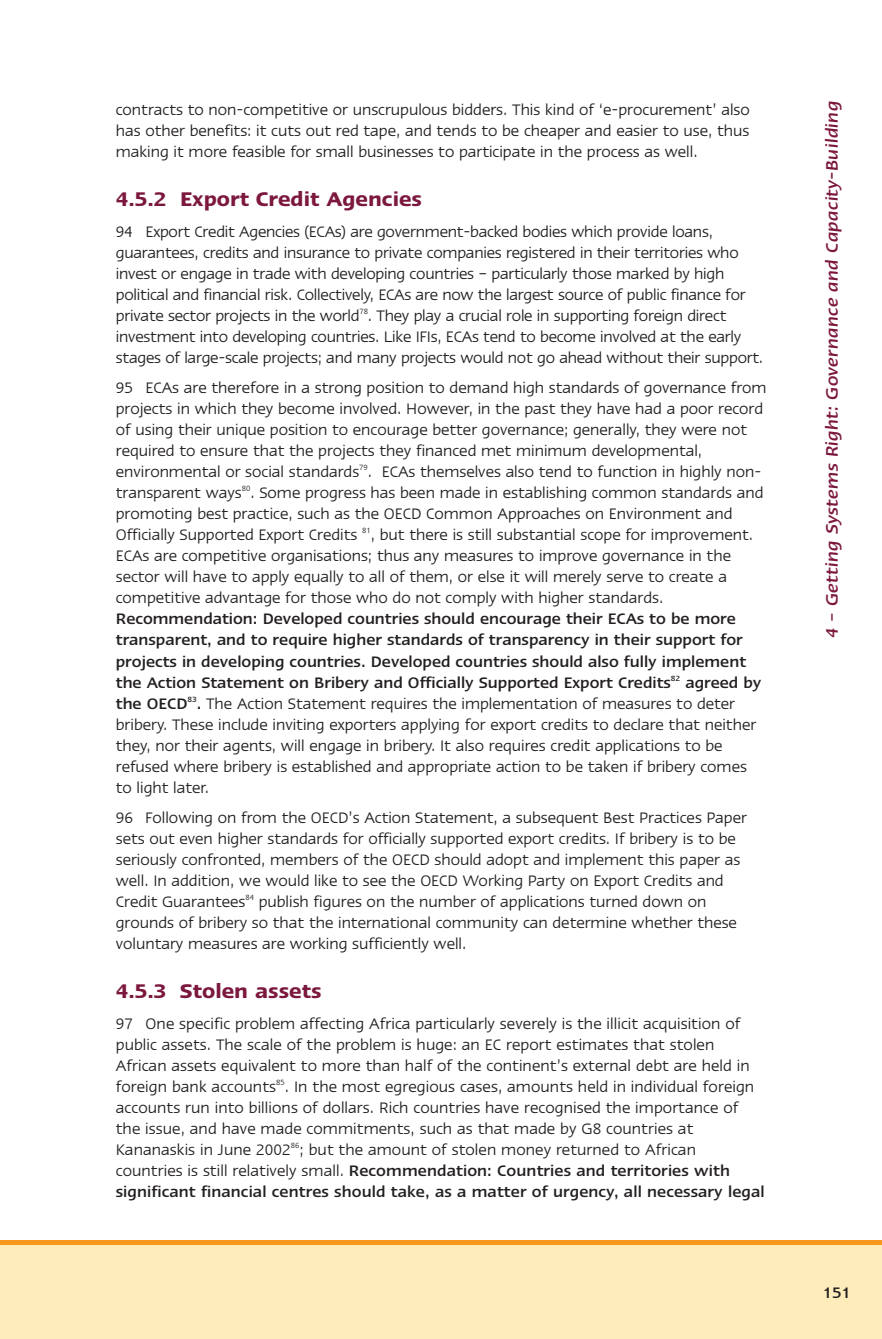
<style>
.page{position:relative;width:882px;height:1339px;background:#fff}
.page>*{position:absolute;margin:0;border:0;box-sizing:border-box;transform-origin:0 0}
.t1{font:600 22.75px "Linotype Ergo";color:#7c173e}
.t2{font:italic 500 19.25px "Linotype Ergo";letter-spacing:.015em;color:#7c173e}
.t3{font:17.5px/21px "Linotype Ergo";color:#231f20}
.t4{font:500 17.5px "Linotype Ergo";color:#231f20}
.s1{font-weight:500}
</style>
<div class="page">
<div style="left:0;top:1240px;width:882px;height:99px;background:#feecba"></div>
<div style="left:0;top:1240px;width:882px;height:5px;background:#f7971d"></div>
<p class="t3" style="left:116px;top:100px;width:635px;text-align:justify">contracts to non-competitive or unscrupulous bidders. This kind of ‘e-procurement’ also has other benefits: it cuts out red tape, and tends to be cheaper and easier to use, thus making it more feasible for small businesses to participate in the process as well.</p>
<h1 class="t1" style="left:116px;top:189px;width:308px">4.5.2 Export Credit Agencies</h1>
<p class="t3" style="left:116px;top:222px;width:649px">94 Export Credit Agencies (ECAs) are government-backed bodies which provide loans, guarantees, credits and insurance to private companies registered in their territories who invest or engage in trade with developing countries – particularly those marked by high political and financial risk. Collectively, ECAs are now the largest source of public finance for private sector projects in the world<sup>78</sup>. They play a crucial role in supporting foreign direct investment into developing countries. Like IFIs, ECAs tend to become involved at the early stages of large-scale projects; and many projects would not go ahead without their support.</p>
<p class="t3" style="left:116px;top:379px;width:652px">95 ECAs are therefore in a strong position to demand high standards of governance from projects in which they become involved. However, in the past they have had a poor record of using their unique position to encourage better governance; generally, they were not required to ensure that the projects they financed met minimum developmental, environmental or social standards<sup>79</sup>. ECAs themselves also tend to function in highly non&shy;transparent ways<sup>80</sup>. Some progress has been made in establishing common standards and promoting best practice, such as the OECD Common Approaches on Environment and Officially Supported Export Credits <sup>81</sup>, but there is still substantial scope for improvement.<br>ECAs are competitive organisations; thus any measures to improve governance in the sector will have to apply equally to all of them, or else it will merely serve to create a competitive advantage for those who do not comply with higher standards.</p>
<p class="t3" style="left:116px;top:610px;width:647px"><span class="s1">Recommendation: Developed countries should encourage their ECAs to be more transparent, and to require higher standards of transparency in their support for projects in developing countries. Developed countries should also fully implement the Action Statement on Bribery and Officially Supported Export Credits</span><sup>82</sup> <span class="s1">agreed by the OECD</span><sup>83</sup><span class="s1">.</span> The Action Statement requires the implementation of measures to deter bribery. These include inviting exporters applying for export credits to declare that neither they, nor their agents, will engage in bribery. It also requires credit applications to be refused where bribery is established and appropriate action to be taken if bribery comes to light later.</p>
<p class="t3" style="left:116px;top:809px;width:633px">96 Following on from the OECD’s Action Statement, a subsequent Best Practices Paper sets out even higher standards for officially supported export credits. If bribery is to be seriously confronted, members of the OECD should adopt and implement this paper as well. In addition, we would like to see the OECD Working Party on Export Credits and Credit Guarantees<sup>84</sup> publish figures on the number of applications turned down on grounds of bribery so that the international community can determine whether these voluntary measures are working sufficiently well.</p>
<h1 class="t1" style="left:116px;top:982px;width:207px">4.5.3 Stolen assets</h1>
<p class="t3" style="left:116px;top:1014px;width:650px">97 One specific problem affecting Africa particularly severely is the illicit acquisition of public assets. The scale of the problem is huge: an EC report estimates that stolen African assets equivalent to more than half of the continent’s external debt are held in foreign bank accounts<sup>85</sup>. In the most egregious cases, amounts held in individual foreign accounts run into billions of dollars. Rich countries have recognised the importance of the issue, and have made commitments, such as that made by G8 countries at Kananaskis in June 2002<sup>86</sup>; but the amount of stolen money returned to African countries is still relatively small. <span class="s1">Recommendation: Countries and territories with significant financial centres should take, as a matter of urgency, all necessary legal</span></p>
<p class="t2" style="left:825px;top:638px;width:539px;rotate:-90deg">4 – Getting Systems Right: Governance and Capacity-Building</p>
<p class="t4" style="left:823px;top:1286px;width:30px">151</p>
</div>
